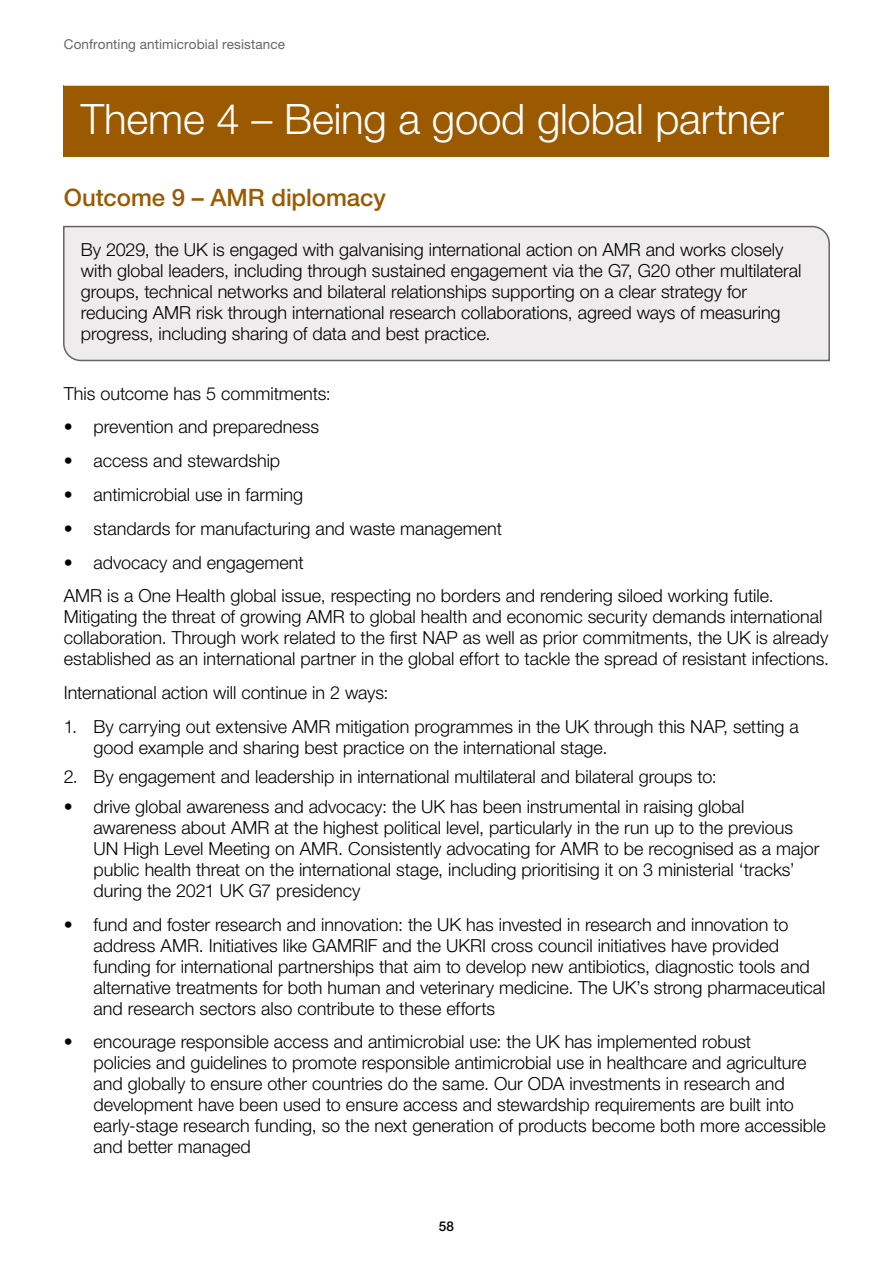
<style>
.page{position:relative;width:893px;height:1263px;background:#fff}
.page>*{position:absolute;margin:0;border:0;box-sizing:border-box;transform-origin:0 0}
.Heading_1_Dark_Orange{font:300 42px "Helvetica Neue LT Std";letter-spacing:-.005em;color:#fff}
.Heading_2_Dark_Orange{font:500 24px "Helvetica Neue LT Std";color:#9b5a00}
.Box_Text_1st_last{font:300 18px/21px "Helvetica Neue LT Std";color:#000}
.Body_Text{font:300 18px/21px "Helvetica Neue LT Std";color:#000}
.t1{font:13.5px "Helvetica Neue LT Std";letter-spacing:.01em;color:#666466}
.t2{font:500 13.5px "Helvetica Neue LT Std";color:#000}
</style>
<div class="page">
<div style="left:64px;top:85px;width:765px;height:72px;background:#9b5a00"></div>
<hr style="left:64px;top:85px;width:765px;height:1px;background:#fff">
<div style="left:63px;top:225px;width:767px;height:137px;background:#eeeced"></div>
<p class="t1" style="left:64px;top:36px;width:223px">Confronting antimicrobial resistance</p>
<h1 class="Heading_1_Dark_Orange" style="left:81px;top:94px;width:705px">Theme 4 – Being a good global partner</h1>
<h2 class="Heading_2_Dark_Orange" style="left:64px;top:183px;width:324px">Outcome 9 – AMR diplomacy</h2>
<p class="Box_Text_1st_last" style="left:81px;top:239px;width:722px">By 2029, the UK is engaged with galvanising international action on AMR and works closely with global leaders, including through sustained engagement via the G7, G20 other multilateral groups, technical networks and bilateral relationships supporting on a clear strategy for reducing AMR risk through international research collaborations, agreed ways of measuring progress, including sharing of data and best practice.</p>
<p class="Body_Text" style="left:64px;top:382px;width:269px">This outcome has 5 commitments:</p>
<p class="Box_Text_1st_last" style="left:64px;top:416px;width:257px">• prevention and preparedness</p>
<p class="Box_Text_1st_last" style="left:64px;top:450px;width:218px">• access and stewardship</p>
<p class="Box_Text_1st_last" style="left:64px;top:484px;width:241px">• antimicrobial use in farming</p>
<p class="Box_Text_1st_last" style="left:64px;top:517px;width:440px">• standards for manufacturing and waste management</p>
<p class="Box_Text_1st_last" style="left:64px;top:551px;width:241px">• advocacy and engagement</p>
<p class="Body_Text" style="left:64px;top:585px;width:767px">AMR is a One Health global issue, respecting no borders and rendering siloed working futile.<br>Mitigating the threat of growing AMR to global health and economic security demands international collaboration. Through work related to the first NAP as well as prior commitments, the UK is already established as an international partner in the global effort to tackle the spread of resistant infections.</p>
<p class="Body_Text" style="left:64px;top:682px;width:326px">International action will continue in 2 ways:</p>
<p class="Box_Text_1st_last" style="left:94px;top:715px;width:707px;text-indent:-30px">1. By carrying out extensive AMR mitigation programmes in the UK through this NAP, setting a good example and sharing best practice on the international stage.</p>
<p class="Box_Text_1st_last" style="left:64px;top:766px;width:654px">2. By engagement and leadership in international multilateral and bilateral groups to:</p>
<p class="Box_Text_1st_last" style="left:94px;top:795px;width:727px;text-indent:-30px">• drive global awareness and advocacy: the UK has been instrumental in raising global awareness about AMR at the highest political level, particularly in the run up to the previous UN High Level Meeting on AMR. Consistently advocating for AMR to be recognised as a major public health threat on the international stage, including prioritising it on 3 ministerial ‘tracks’ during the 2021 UK G7 presidency</p>
<p class="Box_Text_1st_last" style="left:94px;top:913px;width:734px;text-indent:-30px">• fund and foster research and innovation: the UK has invested in research and innovation to address AMR. Initiatives like GAMRIF and the UKRI cross council initiatives have provided funding for international partnerships that aim to develop new antibiotics, diagnostic tools and alternative treatments for both human and veterinary medicine. The UK’s strong pharmaceutical and research sectors also contribute to these efforts</p>
<p class="Box_Text_1st_last" style="left:94px;top:1031px;width:734px;text-indent:-30px">• encourage responsible access and antimicrobial use: the UK has implemented robust<br>policies and guidelines to promote responsible antimicrobial use in healthcare and agriculture and globally to ensure other countries do the same. Our ODA investments in research and development have been used to ensure access and stewardship requirements are built into early-stage research funding, so the next generation of products become both more accessible and better managed</p>
<p class="t2" style="left:439px;top:1218px;width:17px">58</p>
</div>
